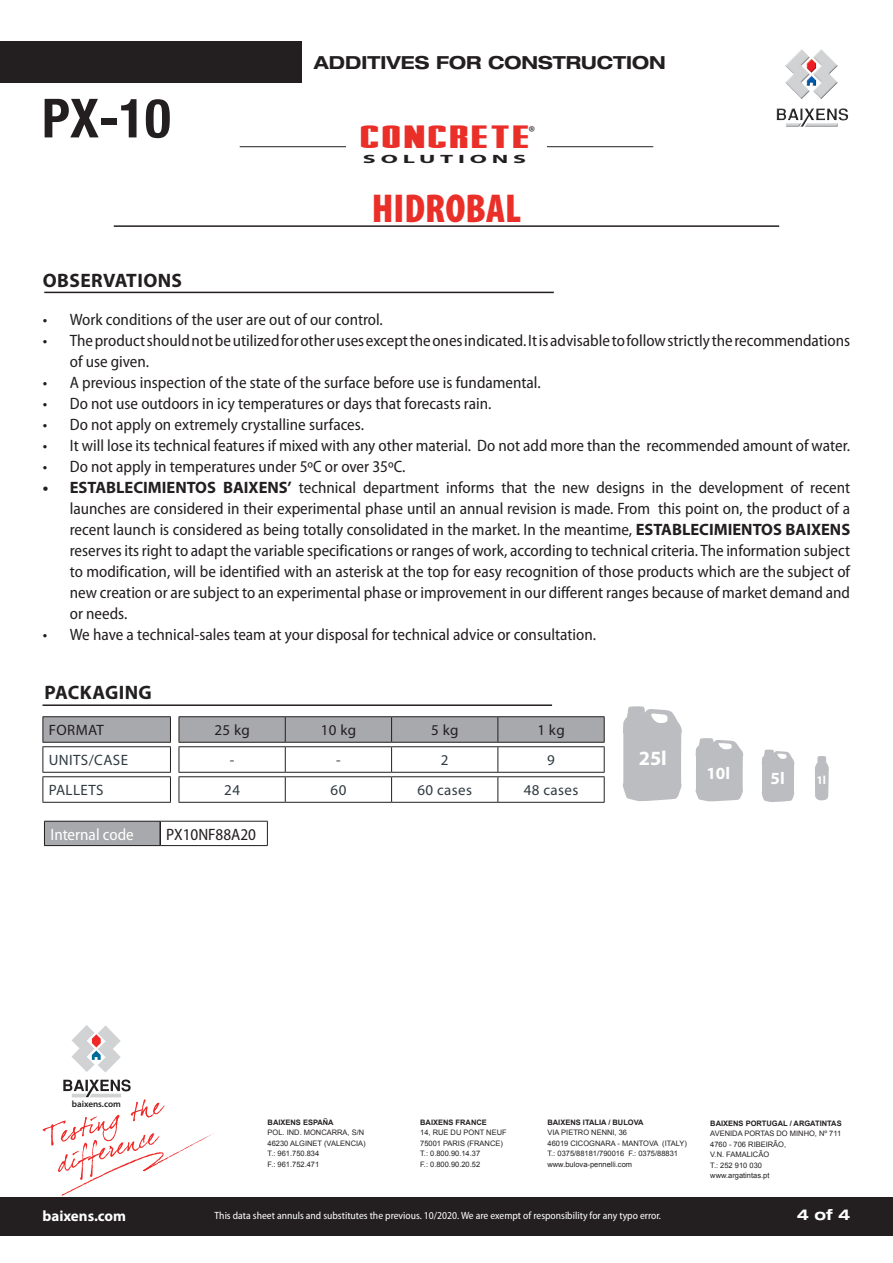
<style>
.page{position:relative;width:893px;height:1263px;background:#fff}
.page>*{position:absolute;margin:0;border:0;box-sizing:border-box;transform-origin:0 0}
.t1{font:700 condensed 54px "Helvetica Neue LT Com";color:#231f20}
.t2{font:900 condensed 40.5px "Myriad Pro";color:#ea2f29}
.t3{font:33px "Stark";color:#ea2f29;scale:1.5 1}
.t4{font:21px "Minion Pro";color:#231f20}
.t5{font:700 20.25px "Myriad Pro";color:#fff}
.t6{font:700 19.5px "Myriad Pro";letter-spacing:.02em;color:#231f20}
.t7{font:700 expanded 18px "Helvetica Neue";color:#231f20}
.t8{font:700 17.1px "Myriad Pro";color:#fff}
.t9{font:semi-condensed 16.5px/21px "Myriad Pro";color:#231f20}
.t10{font:semi-condensed 16.5px "Myriad Pro";color:#fff}
.t11{font:15px "Myriad Pro";letter-spacing:.025em;color:#2f3b41}
.t12{font:15px "Myriad Pro";letter-spacing:.025em;color:#231f20}
.t13{font:700 15px "Myriad Pro";color:#fff}
.t14{font:700 expanded 15px "Helvetica Neue";color:#fff}
.t15{font:700 12px "Myriad Pro";letter-spacing:.2em;color:#231f20;scale:2 1}
.t16{font:700 11.7px "Myriad Pro";color:#fff}
.t17{font:semi-condensed 10.5px "Myriad Pro";color:#fff}
.t18{font:600 9.15px "Myriad Pro";color:#231f20}
.t19{font:7.5px/10.5px "Arial";color:#231f20}
.t20{font:700 7.5px "Arial";color:#231f20}
.s1{font-weight:700;font-stretch:normal}
</style>
<div class="page">
<div style="left:1px;top:42px;width:301px;height:41px;background:#231f20"></div>
<hr style="left:114px;top:225px;width:665px;height:2px;background:#231f20">
<hr style="left:240px;top:146px;width:106px;height:1px;background:#231f20">
<hr style="left:547px;top:146px;width:106px;height:1px;background:#231f20">
<img style="left:776px;top:49px;width:73px;height:78px">
<svg style="left:72px;top:1025px;width:49px;height:47px"></svg>
<svg style="left:43px;top:1079px;width:171px;height:117px"></svg>
<hr style="left:44px;top:292px;width:510px;height:1px;background:#231f20">
<hr style="left:43px;top:704px;width:509px;height:2px;background:#231f20">
<hr style="left:43px;top:716px;width:128px;height:1px;background:#231f20">
<hr style="left:43px;top:802px;width:128px;height:1px;background:#231f20">
<hr style="left:179px;top:802px;width:106px;height:1px;background:#231f20">
<hr style="left:285px;top:802px;width:107px;height:1px;background:#231f20">
<hr style="left:392px;top:802px;width:106px;height:1px;background:#231f20">
<hr style="left:498px;top:802px;width:107px;height:1px;background:#231f20">
<hr style="left:179px;top:716px;width:106px;height:1px;background:#231f20">
<hr style="left:285px;top:716px;width:107px;height:1px;background:#231f20">
<hr style="left:392px;top:716px;width:106px;height:1px;background:#231f20">
<hr style="left:498px;top:716px;width:107px;height:1px;background:#231f20">
<svg style="left:43px;top:717px;width:562px;height:85px"></svg>
<hr style="left:179px;top:742px;width:106px;height:1px;background:#231f20">
<hr style="left:285px;top:742px;width:107px;height:1px;background:#231f20">
<hr style="left:392px;top:742px;width:106px;height:1px;background:#231f20">
<hr style="left:498px;top:742px;width:107px;height:1px;background:#231f20">
<div style="left:44px;top:821px;width:116px;height:24px;background:#a8a9ad"></div>
<hr style="left:159px;top:821px;width:2px;height:24px;background:#231f20">
<hr style="left:44px;top:821px;width:116px;height:1px;background:#231f20">
<svg style="left:44px;top:821px;width:1px;height:24px"></svg>
<hr style="left:160px;top:821px;width:108px;height:1px;background:#231f20">
<svg style="left:267px;top:821px;width:1px;height:24px"></svg>
<hr style="left:44px;top:845px;width:116px;height:1px;background:#231f20">
<hr style="left:160px;top:845px;width:108px;height:1px;background:#231f20">
<div style="left:0;top:1196px;width:893px;height:39px;background:#231f20"></div>
<svg style="left:815px;top:756px;width:14px;height:44px"></svg>
<svg style="left:623px;top:706px;width:59px;height:95px;background:#c3c4c7"></svg>
<svg style="left:762px;top:749px;width:32px;height:53px;background:#c2c3c6"></svg>
<svg style="left:695px;top:738px;width:48px;height:63px;background:#c3c4c7"></svg>
<h1 class="t1" style="left:42px;top:86px;width:130px">PX-10</h1>
<p class="t6" style="left:43px;top:268px;width:141px">OBSERVATIONS</p>
<p class="t7" style="left:314px;top:51px;width:353px">ADDITIVES FOR CONSTRUCTION</p>
<h3 class="t3" style="left:361px;top:118px;width:116px">CONCRETE</h3>
<p class="t4" style="left:529px;top:119px;width:8px">®</p>
<p class="t15" style="left:363px;top:151px;width:83px">SOLUTIONS</p>
<h2 class="t2" style="left:372px;top:186px;width:151px">HIDROBAL</h2>
<p class="t9" style="left:43px;top:309px;width:342px">• Work conditions of the user are out of our control.</p>
<p class="t9" style="left:70px;top:330px;width:782px;text-indent:-27px">• The product should not be utilized for other uses except the ones indicated. It is advisable to follow strictly the recommendations of use given.</p>
<p class="t9" style="left:43px;top:372px;width:499px">• A previous inspection of the state of the surface before use is fundamental.</p>
<p class="t9" style="left:43px;top:393px;width:450px">• Do not use outdoors in icy temperatures or days that forecasts rain.</p>
<p class="t9" style="left:43px;top:414px;width:323px">• Do not apply on extremely crystalline surfaces.</p>
<p class="t9" style="left:43px;top:435px;width:809px">• It will lose its technical features if mixed with any other material. Do not add more than the recommended amount of water.</p>
<p class="t9" style="left:43px;top:456px;width:364px">• Do not apply in temperatures under 5ºC or over 35ºC.</p>
<p class="t9" style="left:70px;top:477px;width:782px;text-align:justify;text-indent:-27px"><span class="s1">• ESTABLECIMIENTOS BAIXENS’</span> technical department informs that the new designs in the development of recent launches are considered in their experimental phase until an annual revision is made. From this point on, the product of a recent launch is considered as being totally consolidated in the market. In the meantime, <span class="s1">ESTABLECIMIENTOS BAIXENS </span>reserves its right to adapt the variable specifications or ranges of work, according to technical criteria. The information subject to modification, will be identified with an asterisk at the top for easy recognition of those products which are the subject of new creation or are subject to an experimental phase or improvement in our different ranges because of market demand and or needs.</p>
<p class="t9" style="left:43px;top:624px;width:555px">• We have a technical-sales team at your disposal for technical advice or consultation.</p>
<p class="t6" style="left:44px;top:680px;width:109px">PACKAGING</p>
<p class="t12" style="left:49px;top:721px;width:56px">FORMAT</p>
<p class="t12" style="left:214px;top:721px;width:37px">25 kg</p>
<p class="t12" style="left:321px;top:721px;width:37px">10 kg</p>
<p class="t12" style="left:431px;top:721px;width:29px">5 kg</p>
<p class="t12" style="left:537px;top:721px;width:29px">1 kg</p>
<p class="t11" style="left:49px;top:751px;width:81px">UNITS/CASE</p>
<p class="t11" style="left:230px;top:751px;width:6px">-</p>
<p class="t11" style="left:336px;top:751px;width:6px">-</p>
<p class="t11" style="left:441px;top:751px;width:9px">2</p>
<p class="t11" style="left:547px;top:751px;width:9px">9</p>
<p class="t11" style="left:49px;top:781px;width:56px">PALLETS</p>
<p class="t11" style="left:224px;top:781px;width:17px">24</p>
<p class="t11" style="left:331px;top:781px;width:17px">60</p>
<p class="t11" style="left:417px;top:781px;width:56px">60 cases</p>
<p class="t11" style="left:524px;top:781px;width:56px">48 cases</p>
<p class="t10" style="left:50px;top:825px;width:85px">Internal code</p>
<p class="t9" style="left:166px;top:824px;width:91px">PX10NF88A20</p>
<p class="t5" style="left:639px;top:745px;width:30px">25l</p>
<p class="t8" style="left:706px;top:762px;width:25px">10l</p>
<p class="t8" style="left:771px;top:767px;width:16px">5l</p>
<p class="t16" style="left:816px;top:772px;width:11px">1l</p>
<p class="t18" style="left:72px;top:1098px;width:51px">baixens.com</p>
<p class="t20" style="left:268px;top:1117px;width:68px">BAIXENS ESPAÑA</p>
<p class="t19" style="left:268px;top:1127px;width:100px">POL. IND. MONCARRA, S/N<br>46230 ALGINET (VALENCIA)<br>T.: 961.750.834<br>F.: 961.752.471</p>
<p class="t20" style="left:420px;top:1117px;width:68px">BAIXENS FRANCE</p>
<p class="t19" style="left:420px;top:1127px;width:88px">14, RUE DU PONT NEUF<br>75001 PARIS (FRANCE)<br>T.: 0.800.90.14.37<br>F.: 0.800.90.20.52</p>
<p class="t20" style="left:547px;top:1117px;width:98px">BAIXENS ITALIA / BULOVA</p>
<p class="t19" style="left:547px;top:1127px;width:141px">VIA PIETRO NENNI, 36<br>46019 CICOGNARA - MANTOVA (ITALY)<br>T.: 0375/88181/790016 F.: 0375/88831 www.bulova-pennelli.com</p>
<p class="t20" style="left:710px;top:1118px;width:133px">BAIXENS PORTUGAL / ARGATINTAS</p>
<p class="t19" style="left:710px;top:1128px;width:132px">AVENIDA PORTAS DO MINHO, Nº 711<br>4760 - 706 RIBEIRÃO,<br>V.N. FAMALICÃO<br>T.: 252 910 030<br>www.argatintas.pt</p>
<p class="t13" style="left:43px;top:1206px;width:85px">baixens.com</p>
<p class="t17" style="left:215px;top:1210px;width:448px">This data sheet annuls and substitutes the previous. 10/2020. We are exempt of responsibility for any typo error.</p>
<p class="t14" style="left:797px;top:1206px;width:55px">4 of 4</p>
</div>
